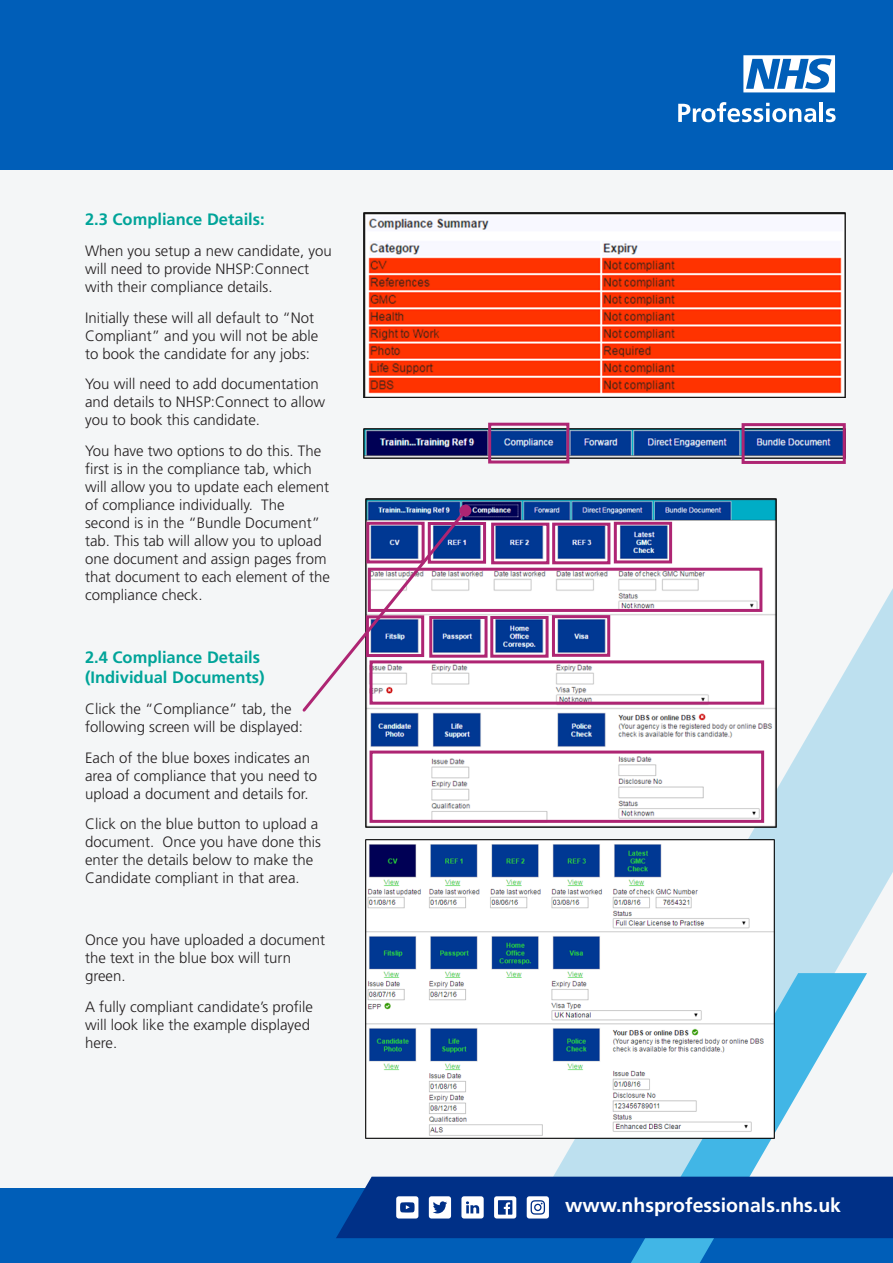
<style>
.page{position:relative;width:893px;height:1263px;background:#f4f6f7}
.page>*{position:absolute;margin:0;border:0;box-sizing:border-box;transform-origin:0 0}
.t1{font:700 19.5px "Frutiger LT Std";color:#fff}
.t2{font:700 16.5px/19.8px "Frutiger LT Std";color:#00a499}
.t3{font:300 15px/18px "Frutiger LT Std";color:#231f20}
</style>
<div class="page">
<svg style="left:493px;top:293px;width:400px;height:884px"></svg>
<div style="left:0;top:1188px;width:893px;height:75px;background:#005eb8"></div>
<svg style="left:558px;top:973px;width:309px;height:290px"></svg>
<svg style="left:336px;top:1177px;width:557px;height:61px;background:#103e8f"></svg>
<div style="left:0;top:0;width:893px;height:170px;background:#005eb8"></div>
<svg style="left:743px;top:55px;width:93px;height:37px"></svg>
<svg style="left:678px;top:102px;width:142px;height:20px"></svg>
<hr style="left:820px;top:102px;width:3px;height:20px;background:#fff">
<svg style="left:826px;top:108px;width:10px;height:14px"></svg>
<img style="left:364px;top:213px;width:481px;height:185px">
<img style="left:364px;top:429px;width:478px;height:29px">
<img style="left:365px;top:839px;width:409px;height:299px">
<div style="left:488px;top:423px;width:81px;height:40px;border:3px solid #ae2573"></div>
<div style="left:742px;top:423px;width:104px;height:41px;border:3px solid #ae2573"></div>
<img style="left:365px;top:499px;width:411px;height:328px">
<svg style="left:302px;top:506px;width:168px;height:208px"></svg>
<div style="left:459px;top:505px;width:12px;height:12px;background:#ae2573;border-radius:50%"></div>
<div style="left:366px;top:522px;width:59px;height:41px;border:3px solid #ae2573"></div>
<div style="left:428px;top:522px;width:58px;height:42px;border:3px solid #ae2573"></div>
<div style="left:366px;top:615px;width:58px;height:42px;border:3px solid #ae2573"></div>
<div style="left:491px;top:523px;width:58px;height:41px;border:3px solid #ae2573"></div>
<div style="left:429px;top:616px;width:59px;height:42px;border:3px solid #ae2573"></div>
<div style="left:552px;top:523px;width:58px;height:41px;border:3px solid #ae2573"></div>
<div style="left:490px;top:616px;width:59px;height:42px;border:3px solid #ae2573"></div>
<div style="left:614px;top:522px;width:58px;height:41px;border:3px solid #ae2573"></div>
<div style="left:368px;top:568px;width:394px;height:44px;border:3px solid #ae2573"></div>
<div style="left:369px;top:660px;width:395px;height:45px;border:3px solid #ae2573"></div>
<div style="left:369px;top:750px;width:395px;height:73px;border:3px solid #ae2573"></div>
<div style="left:552px;top:615px;width:58px;height:42px;border:3px solid #ae2573"></div>
<p class="t2" style="left:85px;top:209px;width:181px">2.3 Compliance Details:</p>
<p class="t3" style="left:85px;top:242px;width:248px">When you setup a new candidate, you will need to provide NHSP:Connect with their compliance details.</p>
<p class="t3" style="left:85px;top:309px;width:235px">Initially these will all default to “Not<br>Compliant” and you will not be able to book the candidate for any jobs:</p>
<p class="t3" style="left:85px;top:375px;width:242px">You will need to add documentation and details to NHSP:Connect to allow you to book this candidate.</p>
<p class="t3" style="left:85px;top:442px;width:247px">You have two options to do this. The first is in the compliance tab, which will allow you to update each element of compliance individually. The second is in the “Bundle Document” tab. This tab will allow you to upload one document and assign pages from that document to each element of the compliance check.</p>
<p class="t2" style="left:85px;top:648px;width:181px">2.4 Compliance Details (Individual Documents)</p>
<p class="t3" style="left:85px;top:700px;width:220px">Click the “Compliance” tab, the following screen will be displayed:</p>
<p class="t3" style="left:85px;top:749px;width:234px">Each of the blue boxes indicates an area of compliance that you need to upload a document and details for.</p>
<p class="t3" style="left:85px;top:815px;width:237px">Click on the blue button to upload a document. Once you have done this enter the details below to make the Candidate compliant in that area.</p>
<p class="t3" style="left:85px;top:931px;width:242px">Once you have uploaded a document the text in the blue box will turn green.</p>
<p class="t3" style="left:85px;top:998px;width:230px">A fully compliant candidate’s profile will look like the example displayed here.</p>
<h1 class="t1" style="left:565px;top:1193px;width:277px">www.nhsprofessionals.nhs.uk</h1>
</div>
